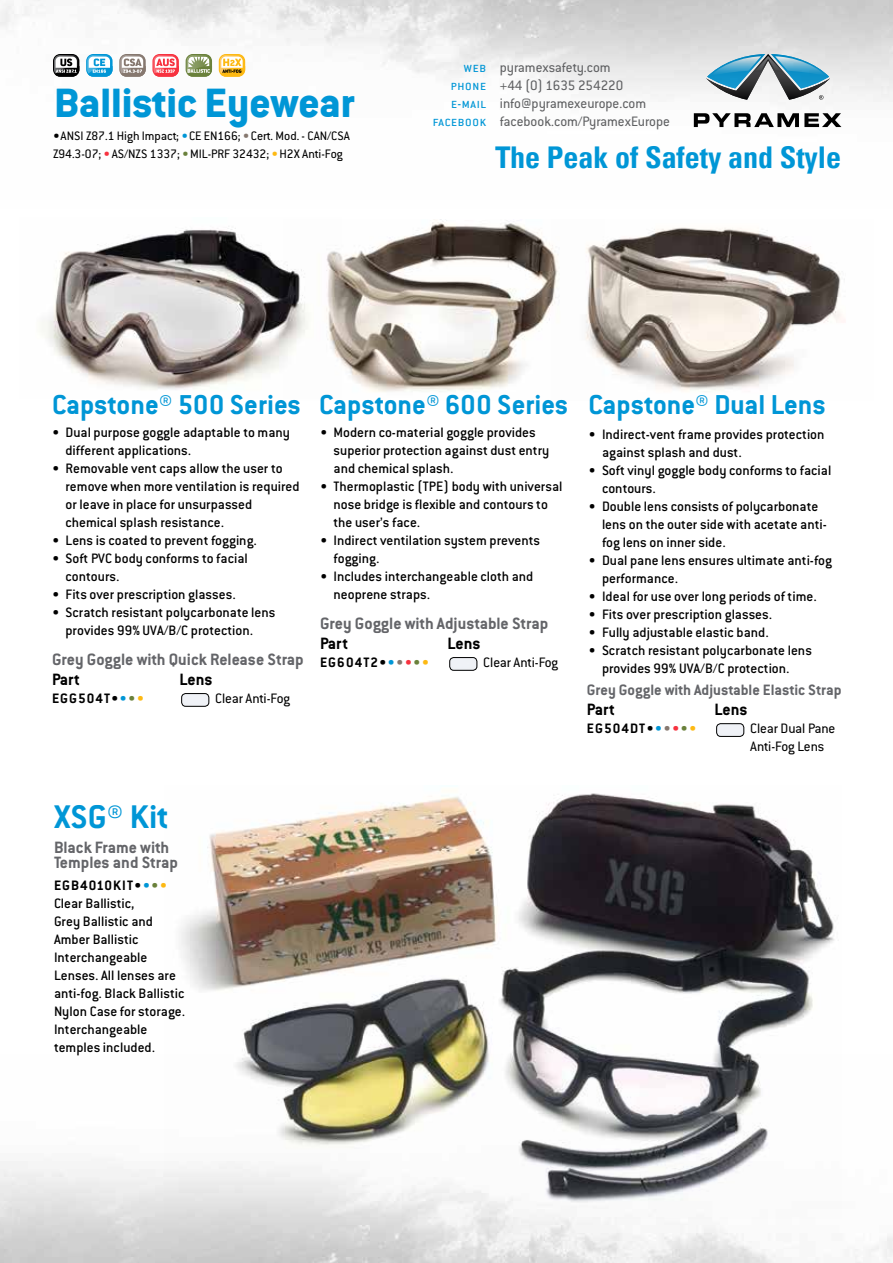
<style>
.page{position:relative;width:893px;height:1263px;background:#fff}
.page>*{position:absolute;margin:0;border:0;box-sizing:border-box;transform-origin:0 0}
.t1{font:800 45px "Conduit ITC Std";color:#0096d6}
.t2{font:700 36px "Conduit ITC Std";letter-spacing:.005em;color:#0096d6}
.t3{font:700 30px "Conduit ITC Std";color:#0096d6}
.t4{font:700 condensed 30px "Univers";color:#0096d6}
.t5{font:700 18px/15px "Conduit ITC Std";color:#646569}
.t6{font:700 18px "Conduit ITC Std";color:#000}
.t7{font:700 16.5px "Conduit ITC Std";color:#646569}
.t8{font:500 15px/18px "Conduit ITC Std";color:#000}
.t9{font:15px "Conduit ITC Std";color:#5f6062}
.t10{font:15px/18px "Conduit ITC Std";color:#000}
.t11{font:700 15px "Conduit ITC Std";letter-spacing:.07em;color:#000}
.t12{font:13.5px/18px "Conduit ITC Std";color:#000}
.s1{font-weight:700}
.s2{font-weight:700;color:#0096d6}
.s3{font-weight:700;color:#86786f}
.s4{font-weight:700;color:#f7323f}
.s5{font-weight:700;color:#6a813b}
.s6{font-weight:700;color:#fdb913}
.s7{color:#0096d6}
.s8{color:#6a813b}
.s9{color:#fdb913}
.s10{color:#86786f}
.s11{color:#f7323f}
</style>
<div class="page">
<img style="left:0;top:0;width:893px;height:128px">
<svg style="left:694px;top:113px;width:147px;height:14px"></svg>
<svg style="left:706px;top:54px;width:124px;height:46px"></svg>
<svg style="left:53px;top:54px;width:26px;height:23px"></svg>
<svg style="left:53px;top:55px;width:26px;height:22px"></svg>
<svg style="left:86px;top:54px;width:27px;height:23px"></svg>
<svg style="left:86px;top:55px;width:27px;height:22px"></svg>
<svg style="left:119px;top:54px;width:27px;height:23px"></svg>
<svg style="left:119px;top:55px;width:27px;height:22px"></svg>
<svg style="left:152px;top:54px;width:27px;height:23px"></svg>
<svg style="left:152px;top:55px;width:27px;height:22px"></svg>
<svg style="left:186px;top:54px;width:26px;height:23px"></svg>
<svg style="left:186px;top:55px;width:26px;height:22px"></svg>
<svg style="left:219px;top:54px;width:26px;height:23px"></svg>
<svg style="left:219px;top:55px;width:26px;height:22px"></svg>
<img style="left:165px;top:793px;width:676px;height:425px">
<img style="left:41px;top:228px;width:242px;height:162px">
<img style="left:283px;top:220px;width:269px;height:172px">
<img style="left:552px;top:227px;width:293px;height:164px">
<div style="left:181px;top:693px;width:28px;height:14px;border:1px solid #000;border-radius:4px"></div>
<img style="left:451px;top:657px;width:26px;height:13px">
<div style="left:449px;top:657px;width:28px;height:14px;border:1px solid #000;border-radius:4px"></div>
<div style="left:716px;top:723px;width:28px;height:14px;border:1px solid #000;border-radius:4px"></div>
<h1 class="t1" style="left:54px;top:76px;width:302px">Ballistic Eyewear</h1>
<p class="t12" style="left:53px;top:126px;width:299px"><span class="s1">•</span>ANSI Z87.1 High Impact; <span class="s2">•</span>CE EN166; <span class="s3">•</span>Cert. Mod. - CAN/CSA<br>Z94.3-07; <span class="s4">•</span>AS/NZS 1337; <span class="s5">•</span>MIL-PRF 32432; <span class="s6">•</span>H2X Anti-Fog</p>
<p class="t9" style="left:463px;top:58px;width:149px"><span class="s7">web</span> pyramexsafety.com</p>
<p class="t9" style="left:451px;top:76px;width:174px"><span class="s7">phone</span> +44 (0) 1635 254220</p>
<p class="t9" style="left:451px;top:94px;width:197px"><span class="s7">e-mail</span> info@pyramexeurope.com</p>
<p class="t9" style="left:432px;top:112px;width:239px"><span class="s7">facebook</span> facebook.com/PyramexEurope</p>
<h3 class="t4" style="left:495px;top:138px;width:347px">The Peak of Safety and Style</h3>
<h3 class="t3" style="left:52px;top:387px;width:518px">Capstone® 500 Series Capstone® 600 Series</h3>
<p class="t8" style="left:66px;top:423px;width:226px;text-indent:-14px">• Dual purpose goggle adaptable to many different applications.</p>
<p class="t8" style="left:66px;top:459px;width:236px;text-indent:-14px">• Removable vent caps allow the user to remove when more ventilation is required or leave in place for unsurpassed chemical splash resistance.</p>
<p class="t8" style="left:52px;top:531px;width:206px">• Lens is coated to prevent fogging.</p>
<p class="t8" style="left:66px;top:549px;width:184px;text-indent:-14px">• Soft PVC body conforms to facial contours.</p>
<p class="t8" style="left:52px;top:585px;width:185px">• Fits over prescription glasses.</p>
<p class="t8" style="left:52px;top:603px;width:225px;text-align:center">• Scratch resistant polycarbonate lens provides 99% UVA/B/C protection.</p>
<p class="t5" style="left:52px;top:651px;width:253px">Grey Goggle with Quick Release Strap</p>
<p class="t6" style="left:52px;top:668px;width:30px">Part</p>
<p class="t6" style="left:180px;top:668px;width:35px">Lens</p>
<p class="t11" style="left:52px;top:689px;width:94px">EGG504T•<span class="s7">•</span><span class="s8">•</span><span class="s9">•</span></p>
<p class="t10" style="left:215px;top:688px;width:76px">Clear Anti-Fog</p>
<p class="t8" style="left:334px;top:423px;width:217px;text-indent:-14px">• Modern co-material goggle provides superior protection against dust entry and chemical splash.</p>
<p class="t8" style="left:334px;top:477px;width:230px;text-indent:-14px">• Thermoplastic (TPE) body with universal nose bridge is flexible and contours to the user’s face.</p>
<p class="t8" style="left:334px;top:531px;width:208px;text-indent:-14px">• Indirect ventilation system prevents fogging.</p>
<p class="t8" style="left:334px;top:567px;width:201px;text-indent:-14px">• Includes interchangeable cloth and neoprene straps.</p>
<p class="t5" style="left:320px;top:615px;width:230px">Grey Goggle with Adjustable Strap</p>
<p class="t6" style="left:320px;top:632px;width:30px">Part</p>
<p class="t6" style="left:448px;top:632px;width:35px">Lens</p>
<p class="t11" style="left:320px;top:653px;width:111px">EG604T2•<span class="s7">•</span><span class="s10">•</span><span class="s11">•</span><span class="s8">•</span><span class="s9">•</span></p>
<p class="t10" style="left:483px;top:652px;width:76px">Clear Anti-Fog</p>
<h2 class="t2" style="left:54px;top:795px;width:116px">XSG® Kit</h2>
<p class="t5" style="left:54px;top:840px;width:125px">Black Frame with<br>Temples and Strap</p>
<p class="t8" style="left:54px;top:876px;width:133px"><span class="s1">EGB4010KIT•</span><span class="s2">•</span><span class="s5">•</span><span class="s6">•<br></span>Clear Ballistic,<br>Grey Ballistic and<br>Amber Ballistic<br>Interchangeable<br>Lenses. All lenses are anti-fog. Black Ballistic<br>Nylon Case for storage.<br>Interchangeable temples included.</p>
<h3 class="t3" style="left:588px;top:387px;width:239px">Capstone® Dual Lens</h3>
<p class="t8" style="left:602px;top:424px;width:224px;text-indent:-13px">• Indirect-vent frame provides protection against splash and dust.</p>
<p class="t8" style="left:602px;top:460px;width:231px;text-indent:-13px">• Soft vinyl goggle body conforms to facial contours.</p>
<p class="t8" style="left:602px;top:496px;width:226px;text-indent:-13px">• Double lens consists of polycarbonate lens on the outer side with acetate anti&shy;fog lens on inner side.</p>
<p class="t8" style="left:602px;top:550px;width:232px;text-indent:-13px">• Dual pane lens ensures ultimate anti-fog performance.</p>
<p class="t8" style="left:588px;top:586px;width:230px">• Ideal for use over long periods of time.</p>
<p class="t8" style="left:588px;top:604px;width:185px">• Fits over prescription glasses.</p>
<p class="t8" style="left:588px;top:622px;width:182px">• Fully adjustable elastic band.</p>
<p class="t8" style="left:588px;top:640px;width:225px;text-align:center">• Scratch resistant polycarbonate lens provides 99% UVA/B/C protection.</p>
<p class="t7" style="left:587px;top:679px;width:256px">Grey Goggle with Adjustable Elastic Strap</p>
<p class="t6" style="left:587px;top:698px;width:30px">Part</p>
<p class="t6" style="left:715px;top:698px;width:35px">Lens</p>
<p class="t11" style="left:587px;top:719px;width:111px">EG504DT•<span class="s7">•</span><span class="s10">•</span><span class="s11">•</span><span class="s8">•</span><span class="s9">•</span></p>
<p class="t10" style="left:750px;top:719px;width:87px">Clear Dual Pane<br>Anti-Fog Lens</p>
</div>
